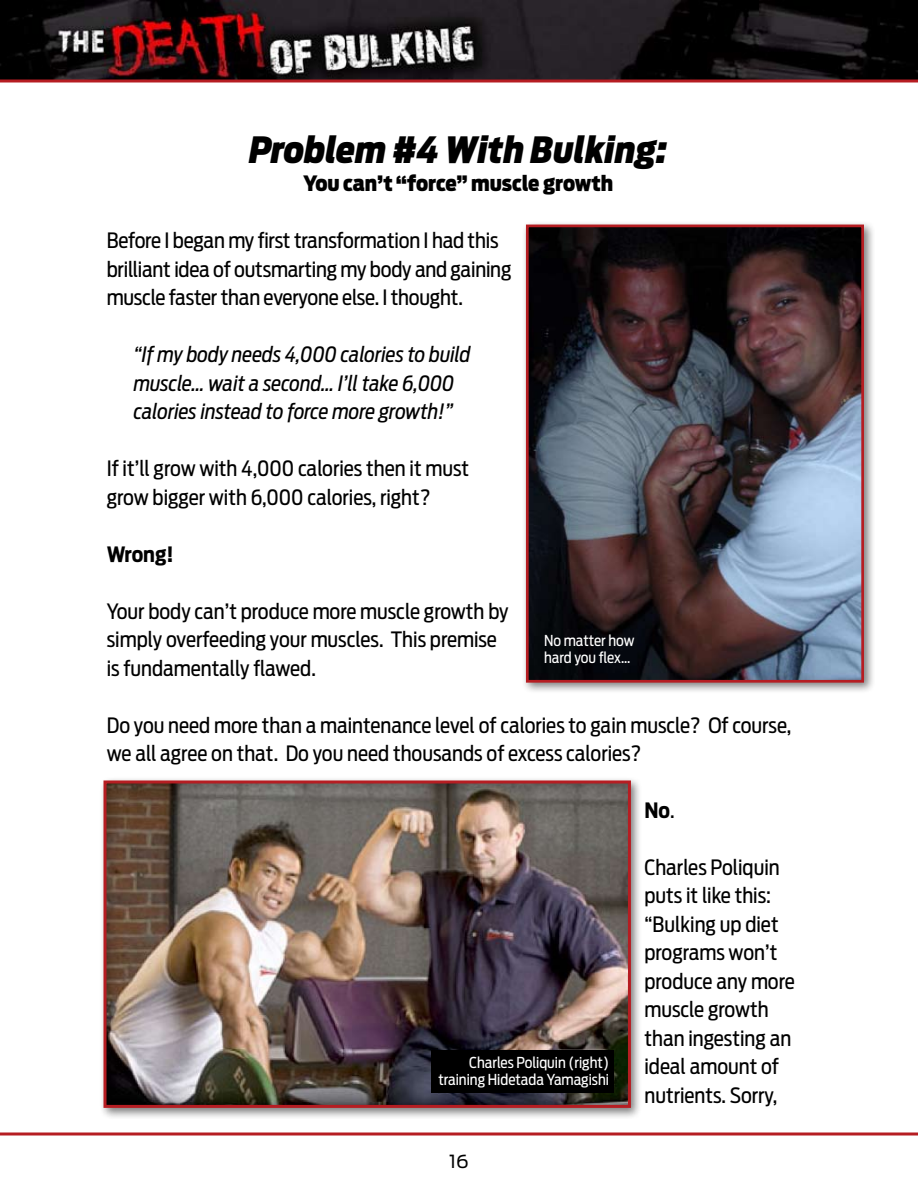
<style>
.page{position:relative;width:918px;height:1188px;background:#fff}
.page>*{position:absolute;margin:0;border:0;box-sizing:border-box;transform-origin:0 0}
.t1{font:italic 900 36px "Antenna Cond";color:#000}
.t2{font:21px/28.5px "Antenna Cond";color:#000}
.t3{font:italic 21px/28.5px "Antenna Cond";color:#000}
.t4{font:900 21px "Antenna Cond";letter-spacing:-.005em;color:#000}
.t5{font:700 21px "Antenna Cond";color:#000}
.t6{font:18px "Antenna";color:#000}
.t7{font:15px/16.5px "Antenna Cond";color:#fff}
.s1{font-weight:400}
</style>
<div class="page">
<img style="left:0;top:0;width:918px;height:80px">
<hr style="left:0;top:80px;width:918px;height:2px;background:#b61d22">
<svg style="left:0;top:1132px;width:918px;height:4px;background:#c85559"></svg>
<div style="left:521px;top:220px;width:355px;height:475px;background:#000;opacity:.5"></div>
<img style="left:530px;top:229px;width:330px;height:450px">
<div style="left:526px;top:225px;width:338px;height:458px;border:3px solid #b61d22"></div>
<div style="left:99px;top:776px;width:544px;height:344px;background:#000;opacity:.5"></div>
<img style="left:108px;top:784px;width:519px;height:320px">
<div style="left:104px;top:780px;width:527px;height:328px;border:3px solid #b61d22"></div>
<div style="left:432px;top:1050px;width:182px;height:43px;background:#000"></div>
<h1 class="t1" style="left:249px;top:128px;width:420px">Problem #4 With Bulking:</h1>
<p class="t4" style="left:303px;top:171px;width:311px">You can’t “force” muscle growth</p>
<p class="t2" style="left:107px;top:226px;width:406px">Before I began my first transformation I had this brilliant idea of outsmarting my body and gaining muscle faster than everyone else. I thought.</p>
<p class="t3" style="left:134px;top:340px;width:339px">“If my body needs 4,000 calories to build muscle… wait a second… I’ll take 6,000 calories instead to force more growth!”</p>
<p class="t2" style="left:107px;top:454px;width:364px">If it’ll grow with 4,000 calories then it must grow bigger with 6,000 calories, right?</p>
<p class="t5" style="left:107px;top:541px;width:69px">Wrong!</p>
<p class="t2" style="left:107px;top:597px;width:403px">Your body can’t produce more muscle growth by simply overfeeding your muscles. This premise is fundamentally flawed.</p>
<p class="t2" style="left:107px;top:711px;width:686px">Do you need more than a maintenance level of calories to gain muscle? Of course, we all agree on that. Do you need thousands of excess calories?</p>
<p class="t5" style="left:644px;top:798px;width:32px">No<span class="s1">.</span></p>
<p class="t7" style="left:544px;top:633px;width:92px">No matter how hard you flex…</p>
<p class="t7" style="left:438px;top:1055px;width:172px;text-align:right">Charles Poliquin (right) training Hidetada Yamagishi</p>
<p class="t6" style="left:449px;top:1151px;width:21px">16</p>
<p class="t2" style="left:644px;top:853px;width:152px">Charles Poliquin puts it like this: “Bulking up diet programs won’t produce any more muscle growth than ingesting an ideal amount of nutrients. Sorry,</p>
</div>
